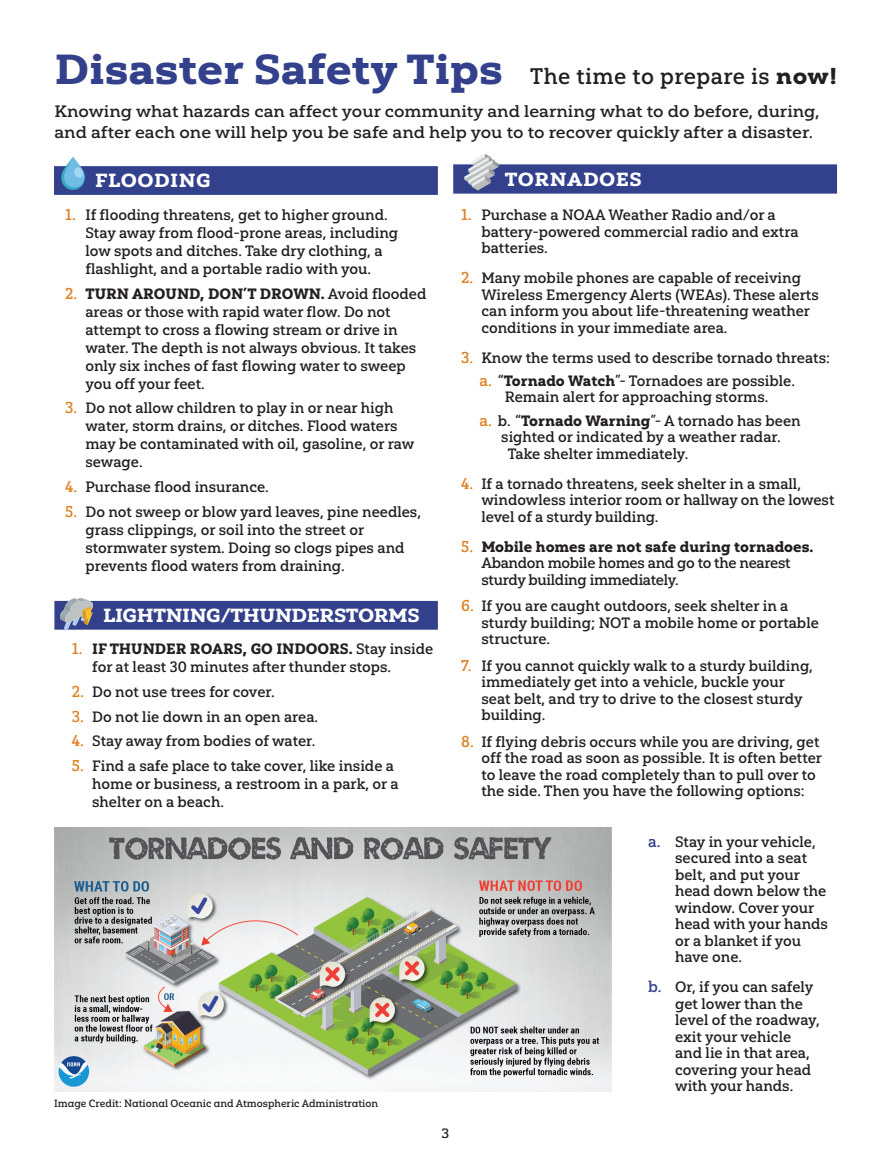
<style>
.page{position:relative;width:891px;height:1161px;background:#fff}
.page>*{position:absolute;margin:0;border:0;box-sizing:border-box;transform-origin:0 0}
.t1{font:900 expanded 42px "Yorkten Slab";color:#33408c}
.t2{font:22.5px "Yorkten Slab Nor Med";letter-spacing:.02em;color:#231f20}
.t3{font:900 expanded 19.05px "Yorkten Slab";letter-spacing:-.02em;color:#fff}
.t4{font:900 expanded 19.05px "Yorkten Slab";letter-spacing:.025em;color:#fff}
.t5{font:500 expanded 16.5px/21px "Yorkten Slab";color:#231f20}
.t6{font:15px/16.5px "Yorkten Slab Nor Med";color:#231f20}
.t7{font:15px "Yorkten Slab Nor Bla";color:#231f20}
.t8{font:15px/16.5px "Yorkten Slab Nor Med";letter-spacing:-.02em;color:#231f20}
.t9{font:500 expanded 13.5px "Yorkten Slab";color:#231f20}
.t10{font:10.5px "Yorkten Slab Nor Med";color:#231f20}
.s1{font-family:"Yorkten Slab";font-weight:900;font-stretch:expanded}
.s2{font-size:15.75px;color:#de8221}
.s3{font-family:"Yorkten Slab Nor Med";font-size:15.75px;color:#de8221}
.s4{font-family:"Yorkten Slab Nor Med"}
.s5{font-family:"Yorkten Slab Nor Bla"}
.s6{font-size:15.75px;color:#33408c}
</style>
<div class="page">
<div style="left:54px;top:166px;width:384px;height:29px;background:#33408c"></div>
<div style="left:453px;top:164px;width:384px;height:30px;background:#33408c"></div>
<div style="left:54px;top:601px;width:384px;height:29px;background:#33408c"></div>
<svg style="left:61px;top:157px;width:24px;height:33px"></svg>
<svg style="left:464px;top:154px;width:35px;height:36px"></svg>
<svg style="left:60px;top:598px;width:33px;height:32px"></svg>
<img style="left:54px;top:827px;width:557px;height:264px">
<h1 class="t1" style="left:54px;top:43px;width:450px">Disaster Safety Tips</h1>
<h2 class="t2" style="left:530px;top:62px;width:308px">The time to prepare is <span class="s1">now!</span></h2>
<p class="t5" style="left:54px;top:101px;width:767px">Knowing what hazards can affect your community and learning what to do before, during, and after each one will help you be safe and help you to to recover quickly after a disaster.</p>
<p class="t4" style="left:95px;top:169px;width:117px">FLOODING</p>
<p class="t4" style="left:505px;top:167px;width:139px">TORNADOES</p>
<p class="t6" style="left:85px;top:206px;width:314px;line-height:18px;text-indent:-20px"><span class="s2">1.</span> If flooding threatens, get to higher ground.<br>Stay away from flood-prone areas, including low spots and ditches. Take dry clothing, a flashlight, and a portable radio with you.</p>
<p class="t7" style="left:65px;top:284px;width:363px"><span class="s3">2.</span> TURN AROUND, DON’T DROWN. <span class="s4">Avoid flooded</span></p>
<p class="t6" style="left:85px;top:302px;width:332px;line-height:18px">areas or those with rapid water flow. Do not attempt to cross a flowing stream or drive in water. The depth is not always obvious. It takes only six inches of fast flowing water to sweep you off your feet.</p>
<p class="t6" style="left:85px;top:399px;width:330px;line-height:18px;text-indent:-20px"><span class="s2">3.</span> Do not allow children to play in or near high water, storm drains, or ditches. Flood waters may be contaminated with oil, gasoline, or raw sewage.</p>
<p class="t6" style="left:65px;top:479px;width:205px"><span class="s2">4.</span> Purchase flood insurance.</p>
<p class="t6" style="left:85px;top:503px;width:337px;line-height:18px;text-indent:-20px"><span class="s2">5.</span> Do not sweep or blow yard leaves, pine needles, grass clippings, or soil into the street or stormwater system. Doing so clogs pipes and prevents flood waters from draining.</p>
<p class="t3" style="left:103px;top:604px;width:318px">LIGHTNING/THUNDERSTORMS</p>
<p class="t7" style="left:72px;top:640px;width:363px"><span class="s3">1.</span> IF THUNDER ROARS, GO INDOORS. <span class="s4">Stay inside</span></p>
<p class="t6" style="left:92px;top:659px;width:300px">for at least 30 minutes after thunder stops.</p>
<p class="t6" style="left:72px;top:683px;width:204px"><span class="s2">2.</span> Do not use trees for cover.</p>
<p class="t6" style="left:72px;top:708px;width:248px"><span class="s2">3.</span> Do not lie down in an open area.</p>
<p class="t6" style="left:72px;top:733px;width:245px"><span class="s2">4.</span> Stay away from bodies of water.</p>
<p class="t6" style="left:92px;top:757px;width:308px;line-height:18px;text-indent:-20px"><span class="s2">5.</span> Find a safe place to take cover, like inside a home or business, a restroom in a park, or a shelter on a beach.</p>
<p class="t10" style="left:54px;top:1097px;width:326px">Image Credit: National Oceanic and Atmospheric Administration</p>
<p class="t9" style="left:442px;top:1125px;width:9px">3</p>
<p class="t6" style="left:481px;top:207px;width:319px;text-indent:-20px"><span class="s2">1.</span> Purchase a NOAA Weather Radio and/or a battery-powered commercial radio and extra batteries.</p>
<p class="t6" style="left:481px;top:270px;width:339px;text-indent:-20px"><span class="s2">2.</span> Many mobile phones are capable of receiving Wireless Emergency Alerts (WEAs). These alerts can inform you about life-threatening weather conditions in your immediate area.</p>
<p class="t6" style="left:480px;top:346px;width:352px;line-height:23.2px;text-indent:-18px"><span class="s2">3.</span> Know the terms used to describe tornado threats: <span class="s2">a.</span> “<span class="s5">Tornado Watch</span>”- Tornadoes are possible.</p>
<p class="t6" style="left:480px;top:385px;width:323px;line-height:23.2px;text-align:center">Remain alert for approaching storms.<br><span class="s2">a.</span> b. “<span class="s5">Tornado Warning</span>”- A tornado has been</p>
<p class="t6" style="left:508px;top:429px;width:275px;text-indent:-6px">sighted or indicated by a weather radar.<br>Take shelter immediately.</p>
<p class="t6" style="left:481px;top:475px;width:355px;text-indent:-20px"><span class="s2">4.</span> If a tornado threatens, seek shelter in a small, windowless interior room or hallway on the lowest level of a sturdy building.</p>
<p class="t7" style="left:461px;top:537px;width:354px"><span class="s3">5.</span> Mobile homes are not safe during tornadoes.</p>
<p class="t8" style="left:481px;top:555px;width:311px">Abandon mobile homes and go to the nearest sturdy building immediately.</p>
<p class="t6" style="left:481px;top:598px;width:339px;text-indent:-20px"><span class="s2">6.</span> If you are caught outdoors, seek shelter in a sturdy building; NOT a mobile home or portable structure.</p>
<p class="t6" style="left:481px;top:657px;width:333px;text-indent:-20px"><span class="s2">7.</span> If you cannot quickly walk to a sturdy building, immediately get into a vehicle, buckle your seat belt, and try to drive to the closest sturdy building.</p>
<p class="t6" style="left:481px;top:733px;width:342px;text-indent:-20px"><span class="s2">8.</span> If flying debris occurs while you are driving, get off the road as soon as possible. It is often better to leave the road completely than to pull over to the side. Then you have the following options:</p>
<p class="t6" style="left:675px;top:833px;width:154px;text-indent:-27px"><span class="s6">a.</span> Stay in your vehicle, secured into a seat belt, and put your head down below the window. Cover your head with your hands or a blanket if you have one.</p>
<p class="t6" style="left:675px;top:979px;width:146px;text-indent:-27px"><span class="s6">b.</span> Or, if you can safely get lower than the level of the roadway, exit your vehicle and lie in that area, covering your head with your hands.</p>
</div>
